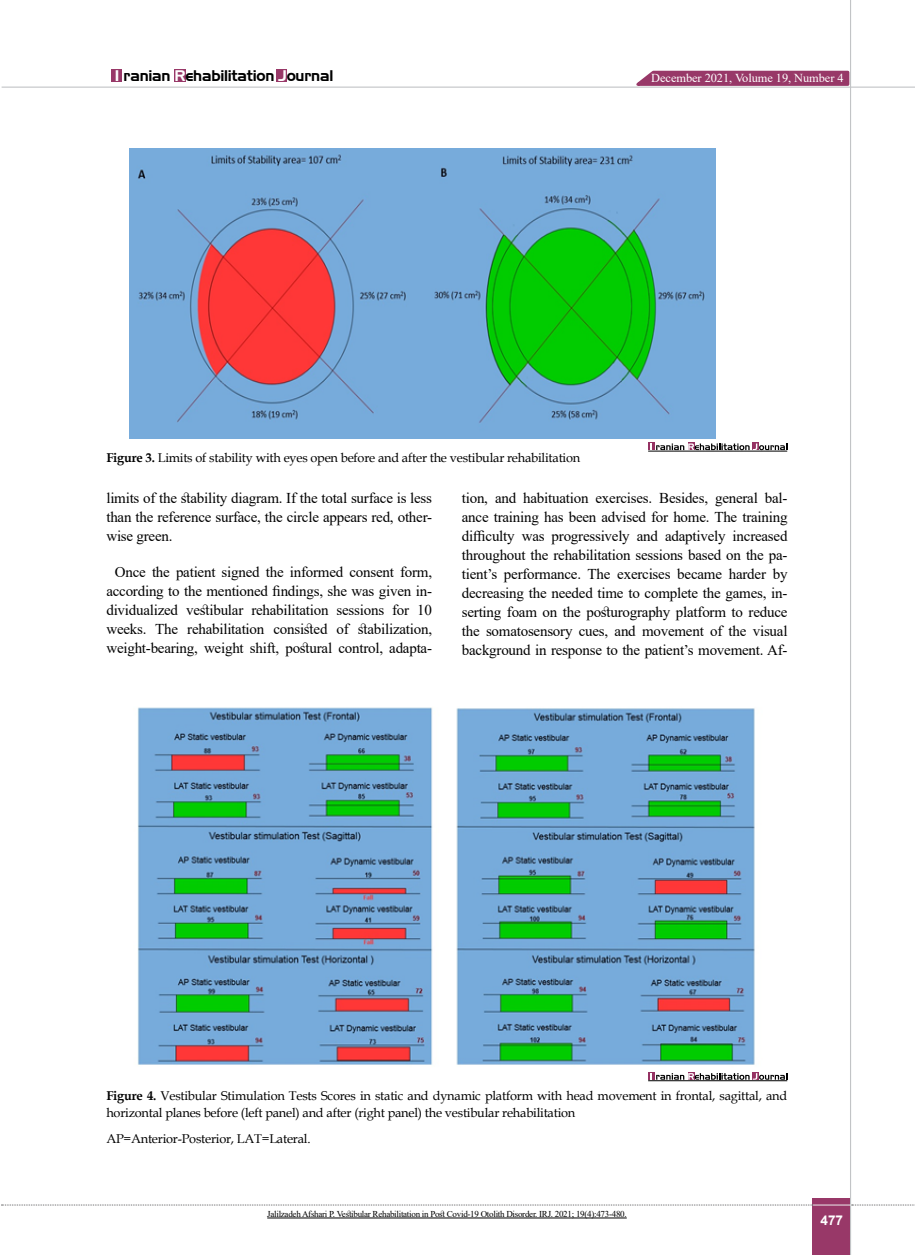
<style>
.page{position:relative;width:915px;height:1255px;background:#fff}
.page>*{position:absolute;margin:0;border:0;box-sizing:border-box;transform-origin:0 0}
.t1{font:15px/19px "Times New Roman";letter-spacing:-.015em;color:#000;text-align:justify}
.t2{font:15px "Aero";letter-spacing:-.015em;color:#000}
.t3{font:700 13.5px "Arial";color:#fff}
.t4{font:12.75px/16.5px "Book Antiqua";letter-spacing:-.015em;color:#000}
.t5{font:12.15px "Times New Roman";letter-spacing:-.005em;color:#fff}
.t6{font:9px "Times New Roman";letter-spacing:-.03em;color:#000}
.s1{color:#fff}
.s2{font-weight:700}
</style>
<div class="page">
<div style="left:812px;top:1198px;width:38px;height:56px;background:#983868"></div>
<hr style="left:849px;top:0;width:1px;height:1254px;background:#c2c4c6">
<hr style="left:2px;top:87px;width:912px;height:1px;background:#c2c4c6">
<hr style="left:812px;top:1204px;width:38px;height:1px;background:#ebebec">
<svg style="left:2px;top:1204px;width:810px;height:1px"></svg>
<svg style="left:851px;top:1204px;width:64px;height:1px"></svg>
<div style="left:112px;top:69px;width:10px;height:13px;background:#983868"></div>
<div style="left:174px;top:69px;width:12px;height:13px;background:#983868"></div>
<div style="left:276px;top:69px;width:11px;height:13px;background:#983868"></div>
<svg style="left:629px;top:69px;width:221px;height:18px;background:#ac6187"></svg>
<div style="left:648px;top:442px;width:6px;height:8px;background:#953263"></div>
<div style="left:687px;top:442px;width:7px;height:8px;background:#953263"></div>
<div style="left:751px;top:442px;width:7px;height:8px;background:#953263"></div>
<svg style="left:650px;top:443px;width:137px;height:7px"></svg>
<hr style="left:648px;top:451px;width:139px;height:1px;background:#000">
<img style="left:130px;top:149px;width:585px;height:289px">
<img style="left:137px;top:707px;width:622px;height:366px">
<div style="left:648px;top:1071px;width:6px;height:8px;background:#953263"></div>
<div style="left:687px;top:1071px;width:7px;height:8px;background:#953263"></div>
<div style="left:751px;top:1071px;width:7px;height:8px;background:#953263"></div>
<svg style="left:650px;top:1073px;width:137px;height:6px"></svg>
<hr style="left:648px;top:1080px;width:139px;height:1px;background:#000">
<hr style="left:267px;top:1217px;width:359px;height:1px;background:#000">
<p class="t2" style="left:115px;top:67px;width:220px"><span class="s1">I</span> ranian <span class="s1">R</span>ehabilitation <span class="s1">J</span>ournal</p>
<p class="t5" style="left:651px;top:69px;width:194px">December 2021, Volume 19, Number 4</p>
<p class="t4" style="left:106px;top:449px;width:475px"><span class="s2">Figure 3.</span> Limits of stability with eyes open before and after the vestibular rehabilitation</p>
<p class="t1" style="left:106px;top:488px;width:327px">limits of the stability diagram. If the total surface is less than the reference surface, the circle appears red, other&shy;wise green.</p>
<p class="t1" style="left:106px;top:562px;width:327px;text-align:center">Once the patient signed the informed consent form, according to the mentioned findings, she was given in&shy;dividualized vestibular rehabilitation sessions for 10 weeks. The rehabilitation consisted of stabilization, weight-bearing, weight shift, postural control, adapta-</p>
<p class="t1" style="left:461px;top:488px;width:327px">tion, and habituation exercises. Besides, general bal&shy;ance training has been advised for home. The training difficulty was progressively and adaptively increased throughout the rehabilitation sessions based on the pa&shy;tient’s performance. The exercises became harder by decreasing the needed time to complete the games, in&shy;serting foam on the posturography platform to reduce the somatosensory cues, and movement of the visual background in response to the patient’s movement. Af-</p>
<p class="t4" style="left:106px;top:1087px;width:682px"><span class="s2">Figure 4.</span> Vestibular Stimulation Tests Scores in static and dynamic platform with head movement in frontal, sagittal, and horizontal planes before (left panel) and after (right panel) the vestibular rehabilitation</p>
<p class="t4" style="left:106px;top:1129px;width:206px">AP=Anterior-Posterior, LAT=Lateral.</p>
<p class="t6" style="left:267px;top:1207px;width:361px">Jalilzadeh Afshari P. Vestibular Rehabilitation in Post Covid-19 Otolith Disorder. IRJ. 2021; 19(4):473-480.</p>
<p class="t3" style="left:820px;top:1210px;width:24px">477</p>
</div>
